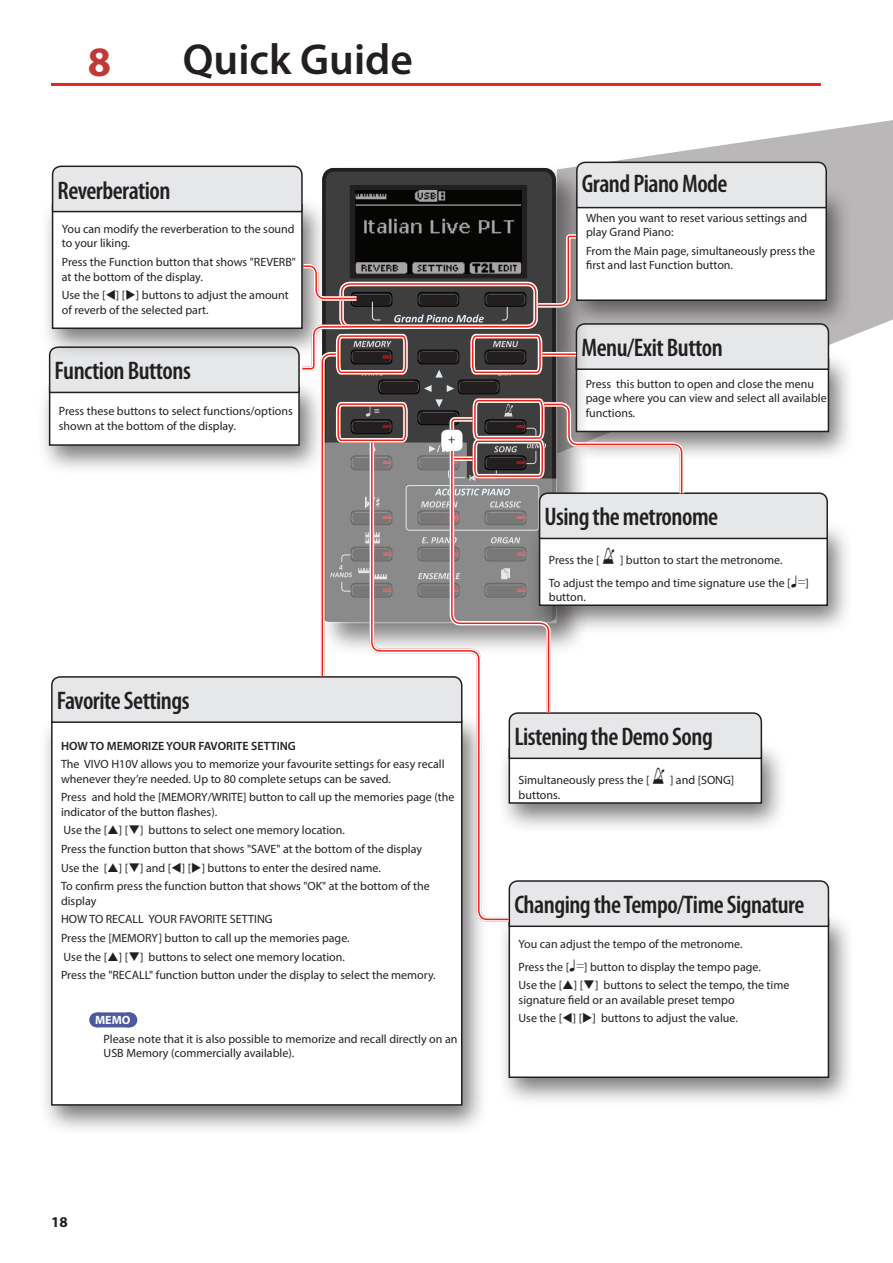
<style>
.page{position:relative;width:893px;height:1263px;background:#fff}
.page>*{position:absolute;margin:0;border:0;box-sizing:border-box;transform-origin:0 0}
.t1{font:600 43.5px "Myriad Pro";color:#231f20}
.t2{font:700 42px "Myriad Pro";color:#c03938}
.t3{font:600 condensed 25.5px "Myriad Pro";letter-spacing:-.02em;color:#231f20}
.t4{font:700 15px "Myriad Pro";color:#231f20}
.t5{font:12px/14.4px "Myriad Pro";color:#231f20}
.t6{font:600 12px "Myriad Pro";color:#231f20}
.t7{font:700 12px "Myriad Pro";color:#fff}
.s1{font-family:"Met Demo";font-size:15px}
</style>
<div class="page">
<svg style="left:615px;top:120px;width:278px;height:225px"></svg>
<hr style="left:51px;top:83px;width:770px;height:3px;background:#e72419">
<div style="left:496px;top:739px;width:292px;height:94px;background:#231f20;opacity:.61"></div>
<div style="left:509px;top:748px;width:252px;height:55px;background:#fff"></div>
<div style="left:509px;top:748px;width:253px;height:56px;border:2px solid #231f20"></div>
<div style="left:496px;top:911px;width:359px;height:197px;background:#231f20;opacity:.61"></div>
<div style="left:509px;top:920px;width:319px;height:157px;background:#fff"></div>
<div style="left:509px;top:919px;width:320px;height:159px;border:2px solid #231f20"></div>
<svg style="left:508px;top:880px;width:322px;height:48px;background:#d9dadb"></svg>
<div style="left:37px;top:378px;width:289px;height:97px;background:#231f20;opacity:.61"></div>
<div style="left:564px;top:350px;width:291px;height:112px;background:#231f20;opacity:.61"></div>
<div style="left:326px;top:172px;width:226px;height:60px;background:#3e3e3f"></div>
<div style="left:350px;top:186px;width:176px;height:92px;background:#231f20"></div>
<div style="left:350px;top:185px;width:177px;height:93px;border:1px solid #231f20"></div>
<img style="left:355px;top:190px;width:166px;height:42px">
<div style="left:564px;top:184px;width:289px;height:146px;background:#231f20;opacity:.61"></div>
<div style="left:577px;top:193px;width:249px;height:107px;background:#fff"></div>
<svg style="left:575px;top:161px;width:253px;height:48px;background:#d7d7d9"></svg>
<div style="left:39px;top:712px;width:449px;height:423px;background:#231f20;opacity:.61"></div>
<div style="left:52px;top:721px;width:410px;height:384px;background:#fff"></div>
<div style="left:97px;top:1012px;width:32px;height:15px;background:#4d5a9e"></div>
<svg style="left:113px;top:1012px;width:17px;height:15px"></svg>
<div style="left:40px;top:196px;width:288px;height:162px;background:#231f20;opacity:.61"></div>
<div style="left:53px;top:205px;width:249px;height:123px;background:#fff"></div>
<svg style="left:51px;top:165px;width:252px;height:48px;background:#dadadc"></svg>
<svg style="left:461px;top:760px;width:49px;height:162px"></svg>
<div style="left:527px;top:520px;width:327px;height:116px;background:#231f20;opacity:.61"></div>
<svg style="left:48px;top:232px;width:782px;height:528px"></svg>
<h2 class="t2" style="left:88px;top:34px;width:25px">8</h2>
<h1 class="t1" style="left:183px;top:31px;width:232px">Quick Guide</h1>
<h3 class="t3" style="left:58px;top:174px;width:114px">Reverberation</h3>
<p class="t5" style="left:62px;top:222px;width:234px">You can modify the reverberation to the sound to your liking.</p>
<p class="t5" style="left:62px;top:255px;width:236px">Press the Function button that shows "REVERB" at the bottom of the display.</p>
<p class="t5" style="left:62px;top:288px;width:229px">Use the [▼] [◆] buttons to adjust the amount of reverb of the selected part.</p>
<h3 class="t3" style="left:55px;top:355px;width:138px">Function Buttons</h3>
<p class="t5" style="left:59px;top:404px;width:235px">Press these buttons to select functions/options shown at the bottom of the display.</p>
<h3 class="t3" style="left:57px;top:685px;width:134px">Favorite Settings</h3>
<p class="t5" style="left:448px;top:432px;width:9px">+</p>
<p class="t6" style="left:61px;top:738px;width:236px">HOW TO MEMORIZE YOUR FAVORITE SETTING</p>
<p class="t5" style="left:61px;top:757px;width:385px">The VIVO H10V allows you to memorize your favourite settings for easy recall whenever they’re needed. Up to 80 complete setups can be saved.</p>
<p class="t5" style="left:61px;top:790px;width:395px">Press and hold the [MEMORY/WRITE] button to call up the memories page (the indicator of the button flashes).</p>
<p class="t5" style="left:61px;top:821px;width:370px;line-height:18.6px">Use the [ ] [❑] buttons to select one memory location.<br>Press the function button that shows "SAVE" at the bottom of the display Use the [ ] [❑] and [▼] [◆] buttons to enter the desired name.<br>To confirm press the function button that shows "OK" at the bottom of the</p>
<p class="t5" style="left:61px;top:891px;width:376px;line-height:18.6px">display<br>HOW TO RECALL YOUR FAVORITE SETTING<br>Press the [MEMORY] button to call up the memories page.<br>Use the [ ] [❑] buttons to select one memory location.<br>Press the "RECALL" function button under the display to select the memory.</p>
<p class="t7" style="left:95px;top:1012px;width:37px">MEMO</p>
<p class="t5" style="left:104px;top:1032px;width:355px">Please note that it is also possible to memorize and recall directly on an<br>USB Memory (commercially available).</p>
<h3 class="t3" style="left:582px;top:168px;width:147px">Grand Piano Mode</h3>
<p class="t5" style="left:586px;top:210px;width:223px">When you want to reset various settings and play Grand Piano:</p>
<p class="t5" style="left:586px;top:243px;width:231px">From the Main page, simultaneously press the first and last Function button.</p>
<h3 class="t3" style="left:581px;top:332px;width:143px">Menu/Exit Button</h3>
<p class="t5" style="left:586px;top:376px;width:243px">Press this button to open and close the menu page where you can view and select all available functions.</p>
<h3 class="t3" style="left:545px;top:501px;width:175px">Using the metronome</h3>
<p class="t5" style="left:549px;top:549px;width:262px;line-height:22.2px;text-indent:71px">] button to start the metronome.<br>To adjust the tempo and time signature use the [<span class="s1">Q=</span>]</p>
<p class="t5" style="left:549px;top:589px;width:39px">button.</p>
<p class="t5" style="left:549px;top:553px;width:52px">Press the [</p>
<h3 class="t3" style="left:514px;top:721px;width:200px">Listening the Demo Song</h3>
<p class="t5" style="left:519px;top:773px;width:132px">Simultaneously press the [</p>
<p class="t5" style="left:670px;top:773px;width:66px">] and [SONG]</p>
<p class="t5" style="left:519px;top:787px;width:43px">buttons.</p>
<h3 class="t3" style="left:514px;top:889px;width:292px">Changing the Tempo/Time Signature</h3>
<p class="t5" style="left:519px;top:933px;width:244px;line-height:22.2px">You can adjust the tempo of the metronome.<br>Press the [<span class="s1">Q=</span>] button to display the tempo page.</p>
<p class="t5" style="left:519px;top:978px;width:272px">Use the [ ] [❑] buttons to select the tempo, the time signature field or an available preset tempo</p>
<p class="t5" style="left:519px;top:1011px;width:221px">Use the [▼] [◆] buttons to adjust the value.</p>
<p class="t4" style="left:51px;top:1212px;width:18px">18</p>
</div>
